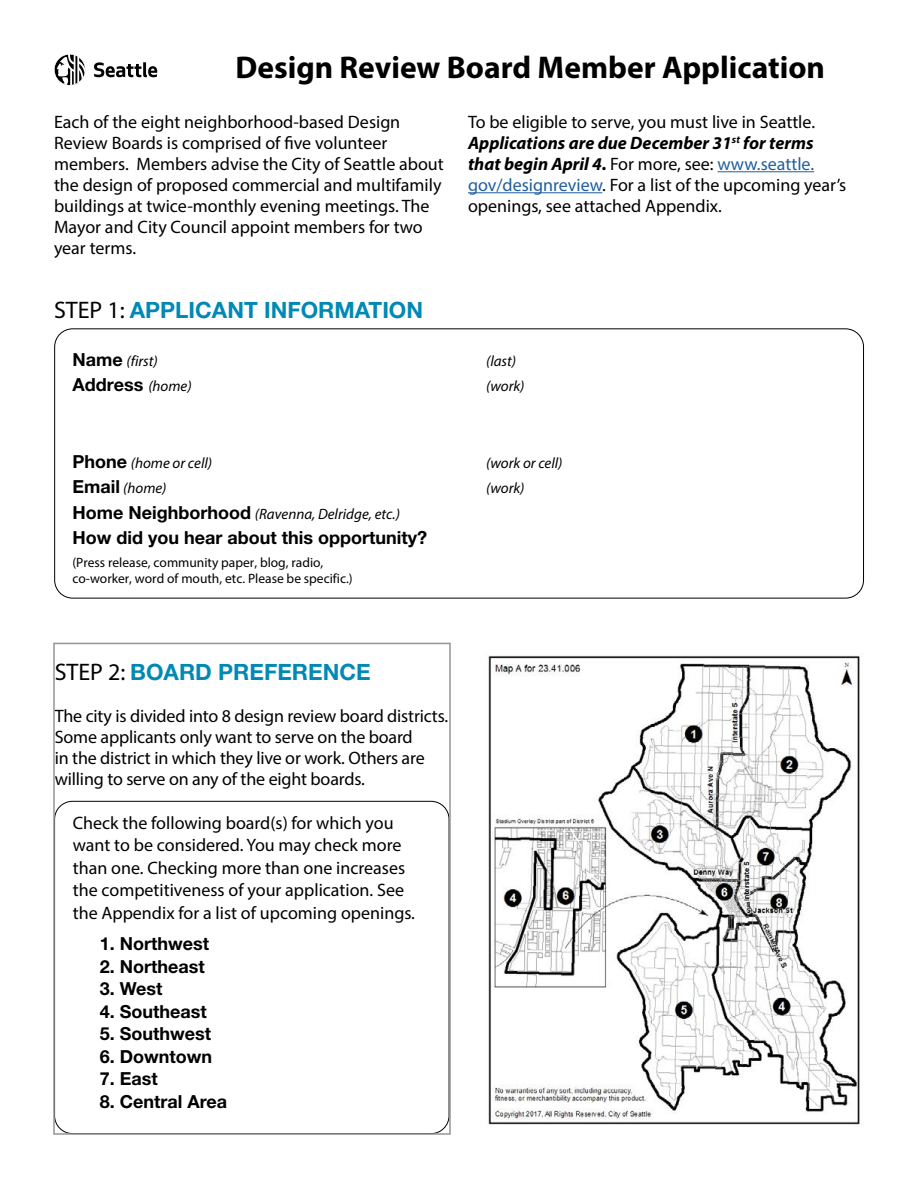
<style>
.page{position:relative;width:918px;height:1188px;background:#fff}
.page>*{position:absolute;margin:0;border:0;box-sizing:border-box;transform-origin:0 0}
.t1{font:700 31.5px "Myriad Pro";color:#000}
.t2{font:700 22.5px "Helvetica Neue";color:#0089b4}
.t3{font:18px/21px "Myriad Pro";color:#000}
.t4{font:700 18px "Helvetica Neue";color:#000}
.t5{font:italic 15px/25.5px "Myriad Pro";color:#000}
.t6{font:13.5px/16.2px "Myriad Pro";color:#000}
.s1{font-weight:700;font-style:italic}
.s2{color:#215e9e}
.s3{font-family:"Myriad Pro";font-weight:400;font-size:24px;color:#000}
.s4{font-family:"Helvetica Neue";font-weight:700;font-style:normal;font-size:18px}
.s5{font-family:"Myriad Pro";font-weight:400;font-style:italic;font-size:15px}
</style>
<div class="page">
<div style="left:53px;top:643px;width:398px;height:492px;border:2px solid #939598"></div>
<hr style="left:717px;top:171px;width:97px;height:1px;background:#215e9e">
<hr style="left:468px;top:192px;width:134px;height:1px;background:#215e9e">
<svg style="left:94px;top:62px;width:63px;height:15px"></svg>
<svg style="left:54px;top:54px;width:32px;height:32px"></svg>
<img style="left:488px;top:655px;width:372px;height:470px">
<h1 class="t1" style="left:236px;top:46px;width:591px">Design Review Board Member Application</h1>
<p class="t3" style="left:54px;top:111px;width:391px">Each of the eight neighborhood-based Design Review Boards is comprised of five volunteer members. Members advise the City of Seattle about the design of proposed commercial and multifamily buildings at twice-monthly evening meetings. The Mayor and City Council appoint members for two year terms.</p>
<p class="t3" style="left:468px;top:111px;width:380px">To be eligible to serve, you must live in Seattle.<br><span class="s1">Applications are due December 31</span><sup>st</sup> <span class="s1">for terms that begin April 4.</span> For more, see: <span class="s2">www.seattle. gov/designreview</span>. For a list of the upcoming year’s openings, see attached Appendix.</p>
<p class="t2" style="left:54px;top:296px;width:371px"><span class="s3">STEP 1:</span> APPLICANT INFORMATION</p>
<p class="t5" style="left:72px;top:348px;width:87px"><span class="s4">Name</span> (first)</p>
<p class="t4" style="left:72px;top:374px;width:121px">Address <span class="s5">(home)</span></p>
<p class="t5" style="left:72px;top:450px;width:329px"><span class="s4">Phone</span> (home or cell)<br><span class="s4">Email</span> (home)<br><span class="s4">Home Neighborhood</span> (Ravenna, Delridge, etc.)</p>
<p class="t4" style="left:72px;top:526px;width:356px">How did you hear about this opportunity?</p>
<p class="t6" style="left:72px;top:554px;width:282px">(Press release, community paper, blog, radio, co-worker, word of mouth, etc. Please be specific.)</p>
<p class="t2" style="left:55px;top:658px;width:317px"><span class="s3">STEP 2:</span> BOARD PREFERENCE</p>
<p class="t3" style="left:55px;top:705px;width:395px">The city is divided into 8 design review board districts.<br>Some applicants only want to serve on the board<br>in the district in which they live or work. Others are willing to serve on any of the eight boards.</p>
<p class="t3" style="left:73px;top:811px;width:344px;line-height:22.5px">Check the following board(s) for which you want to be considered. You may check more than one. Checking more than one increases the competitiveness of your application. See the Appendix for a list of upcoming openings.</p>
<p class="t4" style="left:100px;top:933px;width:111px">1. Northwest</p>
<p class="t4" style="left:100px;top:955px;width:107px">2. Northeast</p>
<p class="t4" style="left:100px;top:978px;width:64px">3. West</p>
<p class="t4" style="left:100px;top:1000px;width:109px">4. Southeast</p>
<p class="t4" style="left:100px;top:1023px;width:113px">5. Southwest</p>
<p class="t4" style="left:100px;top:1045px;width:114px">6. Downtown</p>
<p class="t4" style="left:100px;top:1068px;width:60px">7. East</p>
<p class="t4" style="left:100px;top:1090px;width:129px">8. Central Area</p>
<p class="t5" style="left:486px;top:348px;width:40px">(last) (work)</p>
<p class="t5" style="left:486px;top:450px;width:78px">(work or cell) (work)</p>
</div>
